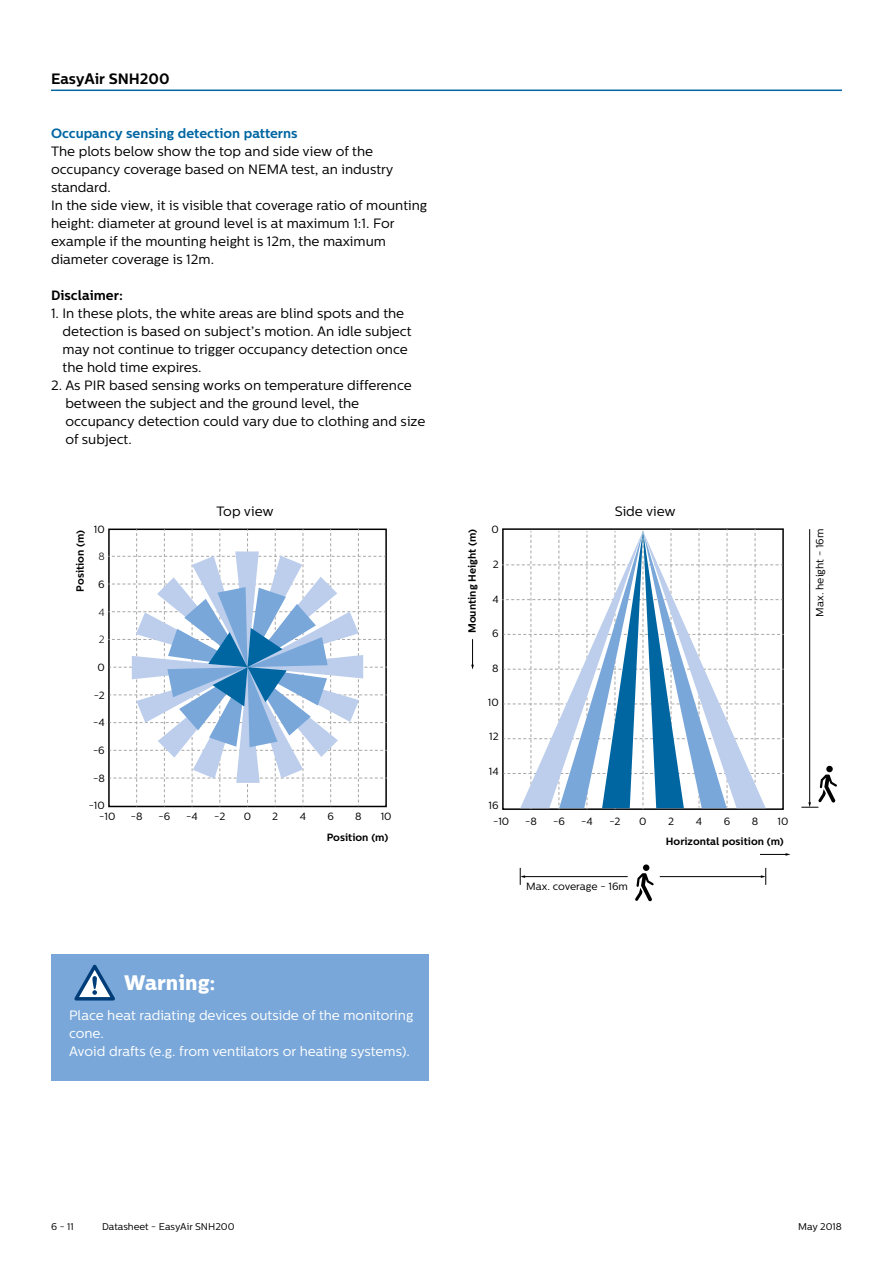
<style>
.page{position:relative;width:893px;height:1263px;background:#fff}
.page>*{position:absolute;margin:0;border:0;box-sizing:border-box;transform-origin:0 0}
.t1{font:800 21px "Centrale Sans";color:#fff}
.t2{font:700 15px "Centrale Sans";color:#000}
.t3{font:13.5px/18px "Centrale Sans";color:#000}
.t4{font:13.5px/18px "Centrale Sans";color:#fff}
.t5{font:700 13.5px "Centrale Sans";color:#0066a2}
.t6{font:700 13.5px "Centrale Sans";color:#000}
.t7{font:10.5px "Centrale Sans";color:#000}
.t8{font:700 10.5px "Centrale Sans";color:#000}
.t9{font:300 10.5px "Centrale Sans";color:#000}
.t10{font:9.75px "Centrale Sans";color:#000}
</style>
<div class="page">
<hr style="left:51px;top:90px;width:791px;height:1px;background:#0066a2">
<div style="left:51px;top:954px;width:377px;height:126px;background:#79a7d9"></div>
<svg style="left:74px;top:964px;width:41px;height:37px"></svg>
<svg style="left:108px;top:529px;width:279px;height:277px"></svg>
<svg style="left:502px;top:529px;width:282px;height:280px"></svg>
<div style="left:643px;top:864px;width:6px;height:7px;background:#000;border-radius:50%"></div>
<svg style="left:635px;top:873px;width:19px;height:28px"></svg>
<div style="left:826px;top:766px;width:7px;height:6px;background:#000;border-radius:50%"></div>
<hr style="left:524px;top:876px;width:104px;height:1px;background:#000">
<svg style="left:471px;top:639px;width:3px;height:31px"></svg>
<svg style="left:760px;top:853px;width:30px;height:3px"></svg>
<hr style="left:660px;top:876px;width:102px;height:1px;background:#000">
<svg style="left:520px;top:868px;width:5px;height:17px"></svg>
<svg style="left:761px;top:868px;width:5px;height:17px"></svg>
<hr style="left:809px;top:529px;width:1px;height:274px;background:#000">
<svg style="left:801px;top:774px;width:36px;height:34px"></svg>
<p class="t2" style="left:51px;top:70px;width:120px">EasyAir SNH200</p>
<p class="t5" style="left:51px;top:125px;width:248px">Occupancy sensing detection patterns</p>
<p class="t3" style="left:51px;top:143px;width:378px">The plots below show the top and side view of the occupancy coverage based on NEMA test, an industry standard.<br>In the side view, it is visible that coverage ratio of mounting height: diameter at ground level is at maximum 1:1. For example if the mounting height is 12m, the maximum diameter coverage is 12m.</p>
<p class="t6" style="left:51px;top:287px;width:73px">Disclaimer:</p>
<p class="t3" style="left:63px;top:305px;width:350px;text-indent:-12px">1. In these plots, the white areas are blind spots and the detection is based on subject’s motion. An idle subject may not continue to trigger occupancy detection once the hold time expires.</p>
<p class="t3" style="left:65px;top:377px;width:361px;text-indent:-14px">2. As PIR based sensing works on temperature difference between the subject and the ground level, the occupancy detection could vary due to clothing and size of subject.</p>
<p class="t8" style="left:74px;top:592px;width:63px;rotate:-90deg">Position (m)</p>
<p class="t7" style="left:94px;top:523px;width:12px">10</p>
<p class="t9" style="left:99px;top:551px;width:8px">8</p>
<p class="t7" style="left:98px;top:578px;width:8px">6</p>
<p class="t9" style="left:99px;top:606px;width:8px">4</p>
<p class="t9" style="left:99px;top:634px;width:7px">2</p>
<p class="t7" style="left:97px;top:661px;width:9px">0</p>
<p class="t7" style="left:94px;top:689px;width:13px">-2</p>
<p class="t7" style="left:93px;top:717px;width:13px">-4</p>
<p class="t7" style="left:93px;top:744px;width:13px">-6</p>
<p class="t7" style="left:93px;top:772px;width:13px">-8</p>
<p class="t7" style="left:89px;top:800px;width:18px">-10</p>
<p class="t7" style="left:99px;top:810px;width:18px">-10</p>
<p class="t3" style="left:216px;top:503px;width:59px">Top view</p>
<p class="t3" style="left:615px;top:503px;width:63px">Side view</p>
<p class="t7" style="left:131px;top:810px;width:13px">-8</p>
<p class="t7" style="left:158px;top:810px;width:13px">-6</p>
<p class="t7" style="left:186px;top:810px;width:13px">-4</p>
<p class="t7" style="left:214px;top:810px;width:13px">-2</p>
<p class="t7" style="left:244px;top:810px;width:9px">0</p>
<p class="t7" style="left:272px;top:810px;width:8px">2</p>
<p class="t7" style="left:300px;top:810px;width:8px">4</p>
<p class="t7" style="left:327px;top:810px;width:8px">6</p>
<p class="t7" style="left:355px;top:810px;width:8px">8</p>
<p class="t7" style="left:381px;top:810px;width:12px">10</p>
<p class="t8" style="left:327px;top:831px;width:63px">Position (m)</p>
<p class="t8" style="left:466px;top:633px;width:105px;rotate:-90deg">Mounting Height (m)</p>
<p class="t7" style="left:491px;top:523px;width:9px">0</p>
<p class="t7" style="left:493px;top:558px;width:8px">2</p>
<p class="t7" style="left:492px;top:593px;width:8px">4</p>
<p class="t7" style="left:492px;top:627px;width:8px">6</p>
<p class="t7" style="left:492px;top:662px;width:8px">8</p>
<p class="t7" style="left:488px;top:696px;width:12px">10</p>
<p class="t7" style="left:489px;top:731px;width:11px">12</p>
<p class="t7" style="left:489px;top:765px;width:11px">14</p>
<p class="t7" style="left:489px;top:799px;width:12px">16</p>
<p class="t7" style="left:493px;top:815px;width:18px">-10</p>
<p class="t7" style="left:525px;top:815px;width:13px">-8</p>
<p class="t7" style="left:553px;top:815px;width:13px">-6</p>
<p class="t7" style="left:581px;top:815px;width:13px">-4</p>
<p class="t7" style="left:609px;top:815px;width:13px">-2</p>
<p class="t7" style="left:639px;top:815px;width:9px">0</p>
<p class="t7" style="left:668px;top:815px;width:8px">2</p>
<p class="t7" style="left:696px;top:815px;width:8px">4</p>
<p class="t7" style="left:724px;top:815px;width:8px">6</p>
<p class="t7" style="left:752px;top:815px;width:8px">8</p>
<p class="t7" style="left:778px;top:815px;width:12px">10</p>
<p class="t7" style="left:526px;top:880px;width:103px">Max. coverage - 16m</p>
<p class="t8" style="left:666px;top:835px;width:119px">Horizontal position (m)</p>
<p class="t7" style="left:814px;top:616px;width:90px;rotate:-90deg">Max. height - 16m</p>
<h1 class="t1" style="left:124px;top:970px;width:93px">Warning:</h1>
<p class="t4" style="left:69px;top:1007px;width:346px">Place heat radiating devices outside of the monitoring cone.<br>Avoid drafts (e.g. from ventilators or heating systems).</p>
<p class="t10" style="left:51px;top:1221px;width:24px">6 - 11</p>
<p class="t10" style="left:102px;top:1221px;width:134px">Datasheet - EasyAir SNH200</p>
<p class="t10" style="left:798px;top:1221px;width:45px">May 2018</p>
</div>
